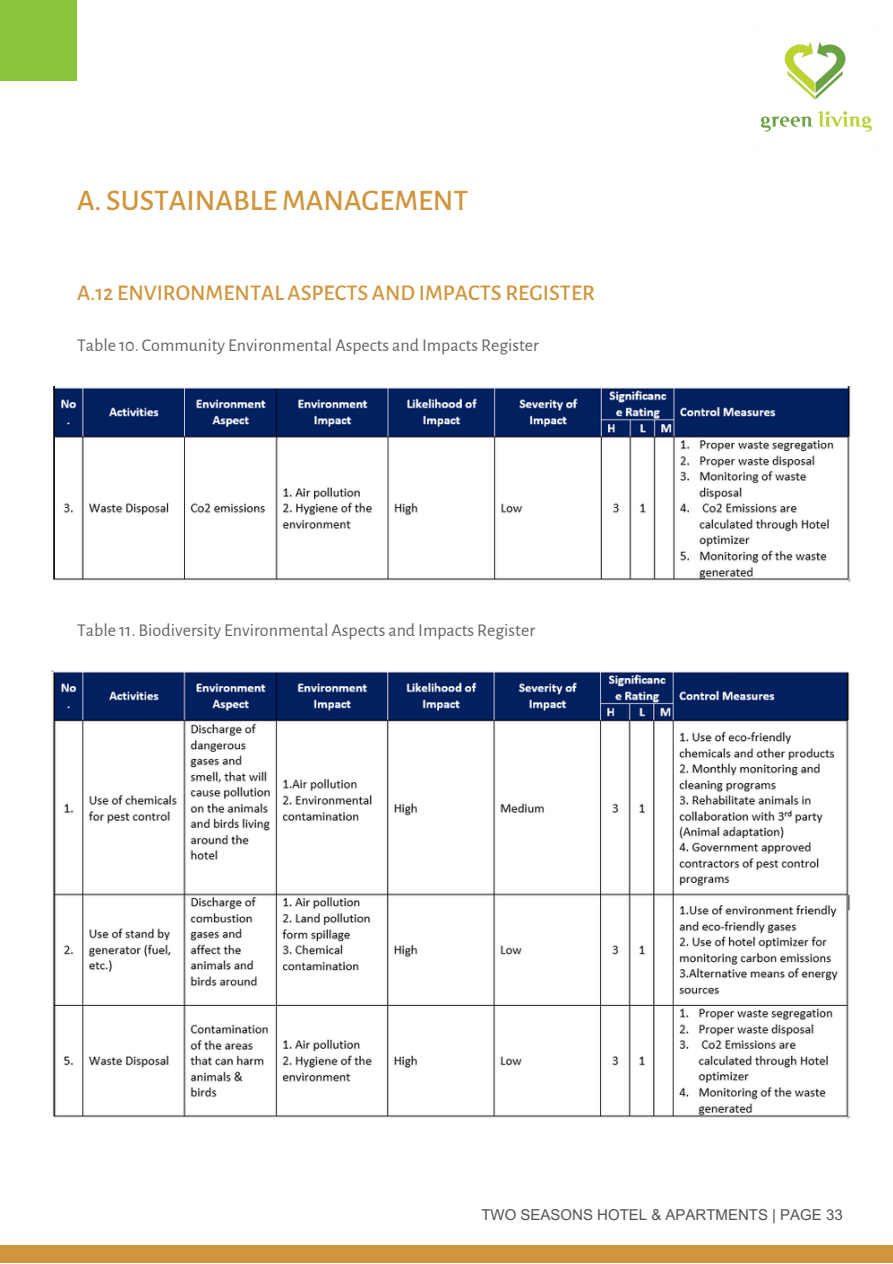
<style>
.page{position:relative;width:893px;height:1264px;background:#fff}
.page>*{position:absolute;margin:0;border:0;box-sizing:border-box;transform-origin:0 0}
.t1{font:500 30px "Alegreya Sans";color:#cf963e}
.t2{font:500 22.5px "Alegreya Sans";color:#cf963e}
.t3{font:18px "Alegreya Sans";color:#646464}
.t4{font:15px "Arial MT Pro";color:#545454}
</style>
<div class="page">
<div style="left:0;top:0;width:77px;height:81px;background:#8cc63f"></div>
<img style="left:761px;top:42px;width:111px;height:90px">
<div style="left:0;top:1245px;width:892px;height:17px;background:#cf963e"></div>
<img style="left:53px;top:387px;width:797px;height:194px">
<img style="left:51px;top:670px;width:799px;height:448px">
<p class="t1" style="left:77px;top:186px;width:393px">A. SUSTAINABLE MANAGEMENT</p>
<p class="t2" style="left:77px;top:282px;width:519px">A.12 ENVIRONMENTAL ASPECTS AND IMPACTS REGISTER</p>
<p class="t3" style="left:77px;top:337px;width:463px">Table 10. Community Environmental Aspects and Impacts Register</p>
<p class="t3" style="left:77px;top:621px;width:459px">Table 11. Biodiversity Environmental Aspects and Impacts Register</p>
<p class="t4" style="left:481px;top:1209px;width:363px">TWO SEASONS HOTEL &amp; APARTMENTS | PAGE 33</p>
</div>
